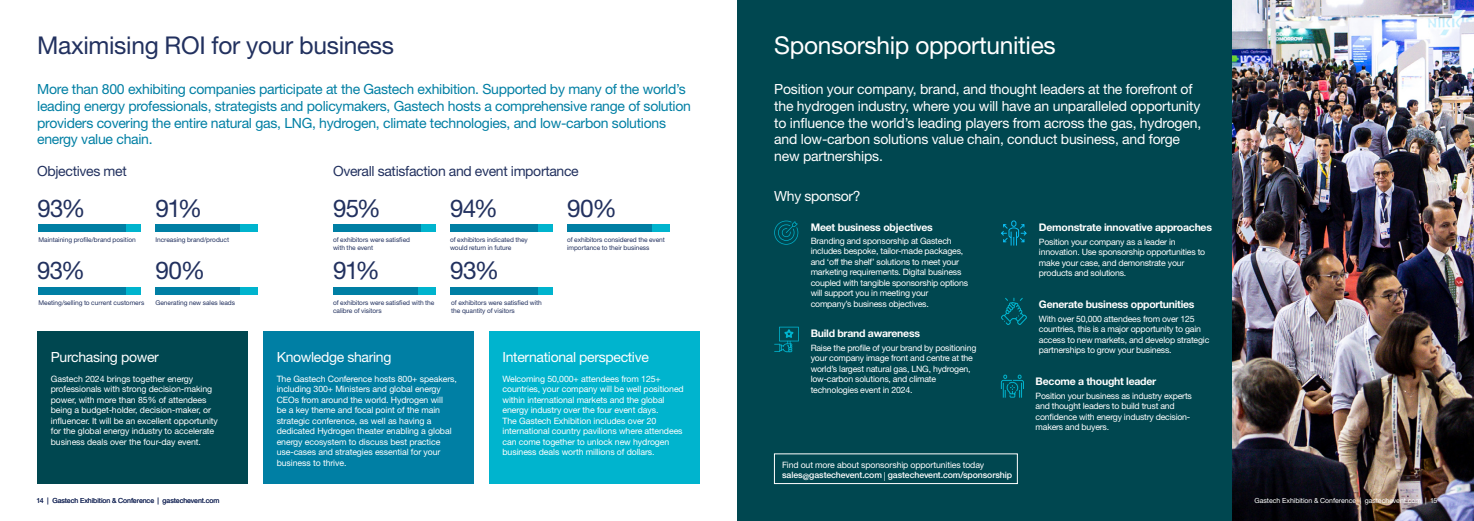
<style>
.page{position:relative;width:1474px;height:521px;background:#fff}
.page>*{position:absolute;margin:0;border:0;box-sizing:border-box;transform-origin:0 0}
.t1{font:24.5px "Helvetica Neue";letter-spacing:-.015em;color:#22315f}
.t2{font:24.5px "Helvetica Neue";letter-spacing:-.015em;color:#fff}
.t3{font:14px/16.8px "Helvetica Neue";letter-spacing:-.015em;color:#fff}
.t4{font:14px/16.8px "Helvetica Neue";letter-spacing:-.02em;color:#007fa4}
.t5{font:14px "Helvetica Neue";letter-spacing:-.025em;color:#22315f}
.t6{font:700 10.5px "Helvetica Neue";letter-spacing:-.025em;color:#fff}
.t7{font:8.75px/10.5px "Helvetica Neue";letter-spacing:-.01em;color:#fff}
.t8{font:500 8.75px/10.5px "Helvetica Neue";letter-spacing:-.01em;color:#fff}
.t9{font:7px "Helvetica Neue";letter-spacing:-.005em;color:#22315f}
.t10{font:7px "Helvetica Neue";letter-spacing:-.005em;color:#fff}
.t11{font:6.56px/7.9px "Helvetica Neue";letter-spacing:-.005em;color:#22315f}
.s1{font-weight:400}
</style>
<div class="page">
<div style="left:37px;top:331px;width:211px;height:152px;background:#004750"></div>
<div style="left:263px;top:331px;width:211px;height:152px;background:#007fa4"></div>
<div style="left:489px;top:331px;width:210px;height:152px;background:#00b4ce"></div>
<div style="left:38px;top:224px;width:102px;height:8px;background:#00b4ce"></div>
<div style="left:38px;top:224px;width:88px;height:8px;background:#007fa4"></div>
<div style="left:333px;top:224px;width:102px;height:8px;background:#00b4ce"></div>
<div style="left:333px;top:224px;width:88px;height:8px;background:#007fa4"></div>
<div style="left:450px;top:224px;width:102px;height:8px;background:#00b4ce"></div>
<div style="left:450px;top:224px;width:88px;height:8px;background:#007fa4"></div>
<div style="left:450px;top:287px;width:102px;height:8px;background:#00b4ce"></div>
<div style="left:450px;top:287px;width:88px;height:8px;background:#007fa4"></div>
<div style="left:155px;top:287px;width:102px;height:8px;background:#00b4ce"></div>
<div style="left:155px;top:287px;width:85px;height:8px;background:#007fa4"></div>
<div style="left:155px;top:224px;width:102px;height:8px;background:#00b4ce"></div>
<div style="left:155px;top:224px;width:85px;height:8px;background:#007fa4"></div>
<div style="left:737px;top:0;width:736px;height:521px;background:#004750"></div>
<svg style="left:774px;top:221px;width:24px;height:24px"></svg>
<svg style="left:1001px;top:220px;width:26px;height:26px"></svg>
<svg style="left:1000px;top:374px;width:24px;height:24px"></svg>
<svg style="left:774px;top:327px;width:25px;height:25px"></svg>
<svg style="left:1001px;top:298px;width:25px;height:27px"></svg>
<img style="left:1232px;top:0;width:241px;height:521px">
<div style="left:774px;top:454px;width:243px;height:30px;border:1px solid #fff"></div>
<div style="left:38px;top:287px;width:102px;height:8px;background:#00b4ce"></div>
<div style="left:38px;top:287px;width:88px;height:8px;background:#007fa4"></div>
<div style="left:333px;top:287px;width:102px;height:8px;background:#00b4ce"></div>
<div style="left:333px;top:287px;width:84px;height:8px;background:#007fa4"></div>
<div style="left:567px;top:224px;width:102px;height:8px;background:#00b4ce"></div>
<div style="left:567px;top:224px;width:84px;height:8px;background:#007fa4"></div>
<h1 class="t1" style="left:37px;top:28px;width:358px">Maximising ROI for your business</h1>
<p class="t4" style="left:37px;top:81px;width:655px">More than 800 exhibiting companies participate at the Gastech exhibition. Supported by many of the world’s leading energy professionals, strategists and policymakers, Gastech hosts a comprehensive range of solution providers covering the entire natural gas, LNG, hydrogen, climate technologies, and low-carbon solutions energy value chain.</p>
<h2 class="t5" style="left:37px;top:161px;width:91px">Objectives met</h2>
<h2 class="t5" style="left:333px;top:161px;width:247px">Overall satisfaction and event importance</h2>
<h1 class="t1" style="left:38px;top:190px;width:49px">93%</h1>
<h1 class="t1" style="left:155px;top:190px;width:48px">91%</h1>
<h1 class="t1" style="left:333px;top:190px;width:49px">95%</h1>
<h1 class="t1" style="left:450px;top:190px;width:49px">94%</h1>
<h1 class="t1" style="left:567px;top:190px;width:51px">90%</h1>
<p class="t11" style="left:38px;top:237px;width:99px">Maintaining profile/brand position</p>
<p class="t11" style="left:155px;top:237px;width:75px">Increasing brand/product</p>
<p class="t11" style="left:333px;top:237px;width:79px">of exhibitors were satisfied with the event</p>
<p class="t11" style="left:450px;top:237px;width:79px">of exhibitors indicated they would return in future</p>
<p class="t11" style="left:567px;top:237px;width:99px">of exhibitors considered the event importance to their business</p>
<h1 class="t1" style="left:37px;top:253px;width:49px">93%</h1>
<h1 class="t1" style="left:155px;top:253px;width:51px">90%</h1>
<h1 class="t1" style="left:333px;top:253px;width:48px">91%</h1>
<h1 class="t1" style="left:450px;top:253px;width:51px">93%</h1>
<p class="t11" style="left:38px;top:299px;width:107px">Meeting/selling to current customers</p>
<p class="t11" style="left:155px;top:299px;width:81px">Generating new sales leads</p>
<p class="t11" style="left:333px;top:299px;width:103px">of exhibitors were satisfied with the calibre of visitors</p>
<p class="t11" style="left:451px;top:299px;width:92px">of exhibitors were satisfied with the quantity of visitors</p>
<h2 class="t3" style="left:51px;top:349px;width:110px">Purchasing power</h2>
<h2 class="t3" style="left:277px;top:349px;width:116px">Knowledge sharing</h2>
<h2 class="t3" style="left:502px;top:349px;width:148px">International perspective</h2>
<p class="t7" style="left:51px;top:374px;width:169px">Gastech 2024 brings together energy professionals with strong decision-making power, with more than 85% of attendees being a budget-holder, decision-maker, or influencer. It will be an excellent opportunity for the global energy industry to accelerate business deals over the four-day event.</p>
<p class="t7" style="left:277px;top:374px;width:182px">The Gastech Conference hosts 800+ speakers, including 300+ Ministers and global energy CEOs from around the world. Hydrogen will<br>be a key theme and focal point of the main strategic conference, as well as having a dedicated Hydrogen theater enabling a global energy ecosystem to discuss best practice use-cases and strategies essential for your business to thrive.</p>
<p class="t7" style="left:502px;top:374px;width:183px">Welcoming 50,000+ attendees from 125+ countries, your company will be well positioned within international markets and the global energy industry over the four event days.<br>The Gastech Exhibition includes over 20 international country pavilions where attendees can come together to unlock new hydrogen business deals worth millions of dollars.</p>
<h1 class="t2" style="left:774px;top:28px;width:283px">Sponsorship opportunities</h1>
<p class="t3" style="left:774px;top:81px;width:428px">Position your company, brand, and thought leaders at the forefront of the hydrogen industry, where you will have an unparalleled opportunity to influence the world’s leading players from across the gas, hydrogen, and low-carbon solutions value chain, conduct business, and forge new partnerships.</p>
<h2 class="t3" style="left:774px;top:188px;width:88px">Why sponsor?</h2>
<p class="t6" style="left:810px;top:219px;width:124px">Meet business objectives</p>
<p class="t7" style="left:810px;top:236px;width:159px">Branding and sponsorship at Gastech includes bespoke, tailor-made packages, and ‘off the shelf’ solutions to meet your marketing requirements. Digital business coupled with tangible sponsorship options will support you in meeting your company’s business objectives.</p>
<p class="t6" style="left:810px;top:325px;width:111px">Build brand awareness</p>
<p class="t7" style="left:810px;top:343px;width:167px">Raise the profile of your brand by positioning your company image front and centre at the world’s largest natural gas, LNG, hydrogen, low-carbon solutions, and climate technologies event in 2024.</p>
<p class="t8" style="left:782px;top:459px;width:231px"><span class="s1">Find out more about sponsorship opportunities today </span>sales@gastechevent.com <span class="s1">|</span> gastechevent.com/sponsorship</p>
<p class="t6" style="left:1039px;top:219px;width:175px">Demonstrate innovative approaches</p>
<p class="t7" style="left:1039px;top:237px;width:168px">Position your company as a leader in innovation. Use sponsorship opportunities to make your case, and demonstrate your products and solutions.</p>
<p class="t6" style="left:1039px;top:296px;width:157px">Generate business opportunities</p>
<p class="t7" style="left:1039px;top:314px;width:172px">With over 50,000 attendees from over 125 countries, this is a major opportunity to gain access to new markets, and develop strategic partnerships to grow your business.</p>
<p class="t6" style="left:1035px;top:373px;width:122px">Become a thought leader</p>
<p class="t7" style="left:1035px;top:391px;width:158px">Position your business as industry experts and thought leaders to build trust and confidence with energy industry decision&shy;makers and buyers.</p>
<p class="t9" style="left:37px;top:495px;width:184px">14 | Gastech Exhibition &amp; Conference | gastechevent.com</p>
<p class="t10" style="left:1254px;top:495px;width:184px">Gastech Exhibition &amp; Conference | gastechevent.com | 15</p>
</div>
